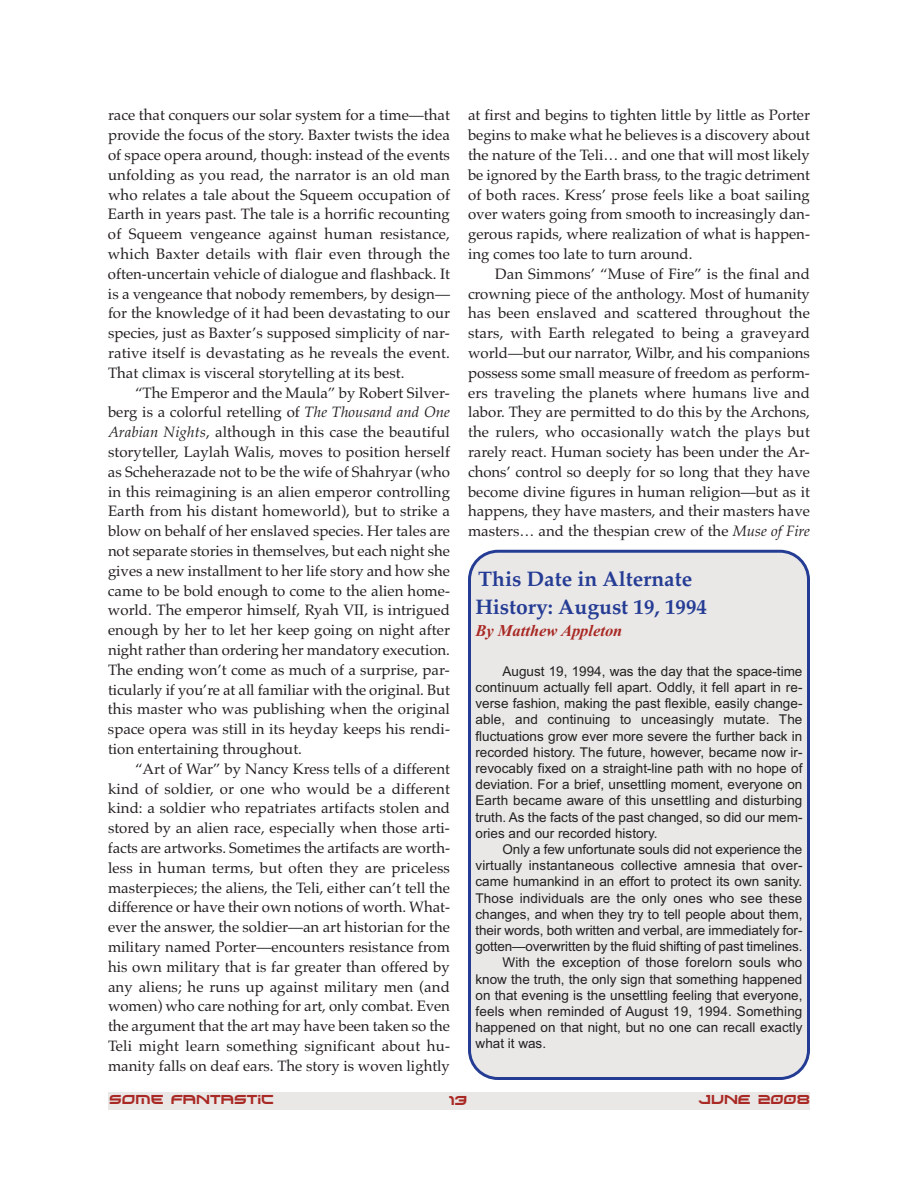
<style>
.page{position:relative;width:918px;height:1188px;background:#fff}
.page>*{position:absolute;margin:0;border:0;box-sizing:border-box;transform-origin:0 0}
.t1{font:700 21px/27.8px "Palatino";color:#253c94}
.t2{font:italic 700 16.5px "Times New Roman";color:#a92924}
.t3{font:15px/19.8px "Palatino";color:#231f20;text-align:justify}
.t4{font:13.5px/16.2px "Arial";color:#231f20;text-align:justify}
.t5{font:12px "Xirod";color:#a92924}
.s1{font-style:italic}
</style>
<div class="page">
<div style="left:108px;top:1092px;width:702px;height:18px;background:#e9e8e7"></div>
<div style="left:468px;top:550px;width:342px;height:530px;background:#e9e8e7"></div>
<p class="t3" style="left:108px;top:105px;width:344px">race that conquers our solar system for a time—that provide the focus of the story. Baxter twists the idea of space opera around, though: instead of the events unfolding as you read, the narrator is an old man who relates a tale about the Squeem occupation of Earth in years past. The tale is a horrific recounting of Squeem vengeance against human resistance, which Baxter details with flair even through the often-uncertain vehicle of dialogue and flashback. It is a vengeance that nobody remembers, by design— for the knowledge of it had been devastating to our species, just as Baxter’s supposed simplicity of nar&shy;rative itself is devastating as he reveals the event.<br>That climax is visceral storytelling at its best.</p>
<p class="t3" style="left:108px;top:382px;width:344px;text-indent:27px">“The Emperor and the Maula” by Robert Silver&shy;berg is a colorful retelling of <span class="s1">The Thousand and One Arabian Nights</span>, although in this case the beautiful storyteller, Laylah Walis, moves to position herself as Scheherazade not to be the wife of Shahryar (who in this reimagining is an alien emperor controlling Earth from his distant homeworld), but to strike a blow on behalf of her enslaved species. Her tales are not separate stories in themselves, but each night she gives a new installment to her life story and how she came to be bold enough to come to the alien home&shy;world. The emperor himself, Ryah VII, is intrigued enough by her to let her keep going on night after night rather than ordering her mandatory execution.<br>The ending won’t come as much of a surprise, par&shy;ticularly if you’re at all familiar with the original. But this master who was publishing when the original space opera was still in its heyday keeps his rendi&shy;tion entertaining throughout.</p>
<p class="t3" style="left:108px;top:759px;width:344px;text-indent:27px">“Art of War” by Nancy Kress tells of a different kind of soldier, or one who would be a different kind: a soldier who repatriates artifacts stolen and stored by an alien race, especially when those arti&shy;facts are artworks. Sometimes the artifacts are worth&shy;less in human terms, but often they are priceless masterpieces; the aliens, the Teli, either can’t tell the difference or have their own notions of worth. What&shy;ever the answer, the soldier—an art historian for the military named Porter—encounters resistance from his own military that is far greater than offered by any aliens; he runs up against military men (and women) who care nothing for art, only combat. Even the argument that the art may have been taken so the Teli might learn something significant about hu&shy;manity falls on deaf ears. The story is woven lightly</p>
<p class="t3" style="left:468px;top:105px;width:344px">at first and begins to tighten little by little as Porter begins to make what he believes is a discovery about the nature of the Teli… and one that will most likely be ignored by the Earth brass, to the tragic detriment of both races. Kress’ prose feels like a boat sailing over waters going from smooth to increasingly dan&shy;gerous rapids, where realization of what is happen&shy;ing comes too late to turn around.</p>
<p class="t3" style="left:468px;top:264px;width:344px;text-indent:27px">Dan Simmons’ “Muse of Fire” is the final and crowning piece of the anthology. Most of humanity has been enslaved and scattered throughout the stars, with Earth relegated to being a graveyard world—but our narrator, Wilbr, and his companions possess some small measure of freedom as perform&shy;ers traveling the planets where humans live and labor. They are permitted to do this by the Archons, the rulers, who occasionally watch the plays but rarely react. Human society has been under the Ar&shy;chons’ control so deeply for so long that they have become divine figures in human religion—but as it happens, they have masters, and their masters have masters… and the thespian crew of the <span class="s1">Muse of Fire</span></p>
<h1 class="t1" style="left:476px;top:565px;width:233px">This Date in Alternate<br>History: August 19, 1994</h1>
<p class="t2" style="left:476px;top:620px;width:148px">By Matthew Appleton</p>
<p class="t4" style="left:475px;top:663px;width:329px;text-indent:27px">August 19, 1994, was the day that the space-time continuum actually fell apart. Oddly, it fell apart in re&shy;verse fashion, making the past flexible, easily change&shy;able, and continuing to unceasingly mutate. The fluctuations grow ever more severe the further back in recorded history. The future, however, became now ir&shy;revocably fixed on a straight-line path with no hope of deviation. For a brief, unsettling moment, everyone on Earth became aware of this unsettling and disturbing truth. As the facts of the past changed, so did our mem&shy;ories and our recorded history.</p>
<p class="t4" style="left:502px;top:841px;width:302px">Only a few unfortunate souls did not experience the</p>
<p class="t4" style="left:475px;top:857px;width:329px">virtually instantaneous collective amnesia that over-</p>
<p class="t4" style="left:475px;top:874px;width:328px">came humankind in an effort to protect its own sanity.</p>
<p class="t4" style="left:475px;top:890px;width:328px">Those individuals are the only ones who see these</p>
<p class="t4" style="left:475px;top:906px;width:329px">changes, and when they try to tell people about them,</p>
<p class="t4" style="left:475px;top:922px;width:329px">their words, both written and verbal, are immediately for-</p>
<p class="t4" style="left:475px;top:938px;width:328px">gotten—overwritten by the fluid shifting of past timelines.</p>
<p class="t4" style="left:502px;top:955px;width:301px">With the exception of those forelorn souls who</p>
<p class="t4" style="left:475px;top:971px;width:328px">know the truth, the only sign that something happened</p>
<p class="t4" style="left:475px;top:987px;width:328px">on that evening is the unsettling feeling that everyone,</p>
<p class="t4" style="left:475px;top:1003px;width:328px">feels when reminded of August 19, 1994. Something</p>
<p class="t4" style="left:475px;top:1019px;width:329px">happened on that night, but no one can recall exactly</p>
<p class="t4" style="left:476px;top:1036px;width:72px">what it was.</p>
<p class="t5" style="left:109px;top:1093px;width:166px">SOME FANTASTIC</p>
<p class="t5" style="left:449px;top:1093px;width:20px">13</p>
<p class="t5" style="left:698px;top:1093px;width:113px">JUNE 2008</p>
</div>
